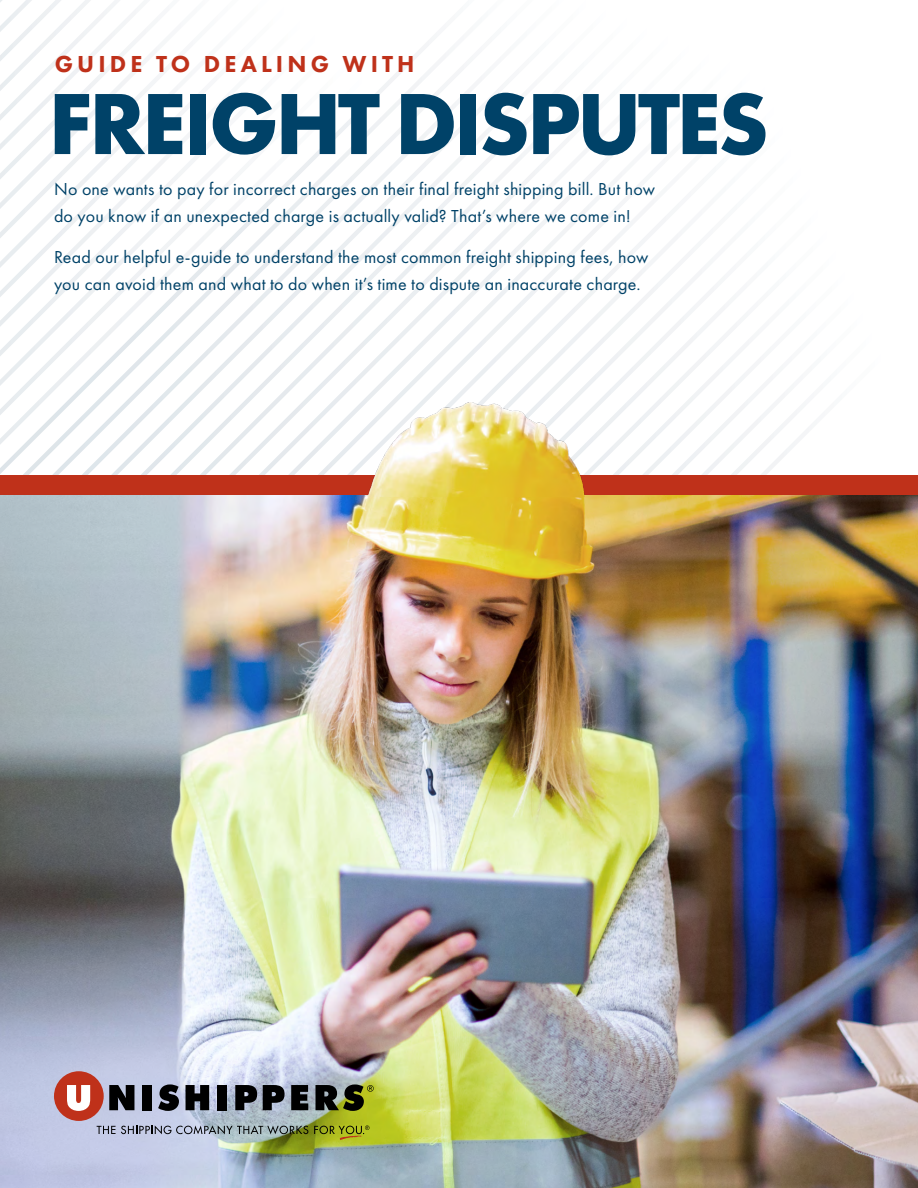
<style>
.page{position:relative;width:918px;height:1188px;background:#fff}
.page>*{position:absolute;margin:0;border:0;box-sizing:border-box;transform-origin:0 0}
.t1{font:700 90px "Futura PT";letter-spacing:-.04em;color:#004268}
.t2{font:800 24px "Futura PT";letter-spacing:.17em;color:#bf311a}
.t3{font:18px/27px "Futura PT";letter-spacing:.01em;color:#004268}
</style>
<div class="page">
<svg style="left:0;top:0;width:809px;height:475px"></svg>
<img style="left:0;top:495px;width:918px;height:693px">
<div style="left:0;top:475px;width:918px;height:20px;background:#bf311a"></div>
<img style="left:362px;top:402px;width:228px;height:95px">
<div style="left:54px;top:1071px;width:50px;height:50px;background:#bf311a;border-radius:50%"></div>
<svg style="left:67px;top:1085px;width:23px;height:26px"></svg>
<svg style="left:109px;top:1085px;width:25px;height:25px"></svg>
<div style="left:143px;top:1085px;width:9px;height:25px;background:#000"></div>
<svg style="left:158px;top:1084px;width:21px;height:27px"></svg>
<svg style="left:186px;top:1085px;width:23px;height:25px"></svg>
<div style="left:218px;top:1085px;width:9px;height:25px;background:#000"></div>
<svg style="left:235px;top:1085px;width:22px;height:25px"></svg>
<svg style="left:263px;top:1085px;width:22px;height:25px"></svg>
<svg style="left:291px;top:1085px;width:17px;height:25px"></svg>
<svg style="left:316px;top:1084px;width:58px;height:27px;background:#50552a"></svg>
<svg style="left:97px;top:1125px;width:211px;height:9px;background:#869098"></svg>
<svg style="left:314px;top:1125px;width:56px;height:15px"></svg>
<h2 class="t2" style="left:55px;top:49px;width:361px">GUIDE TO DEALING WITH</h2>
<h1 class="t1" style="left:48px;top:66px;width:722px">FREIGHT DISPUTES</h1>
<p class="t3" style="left:54px;top:175px;width:603px">No one wants to pay for incorrect charges on their final freight shipping bill. But how do you know if an unexpected charge is actually valid? That’s where we come in!</p>
<p class="t3" style="left:54px;top:243px;width:596px">Read our helpful e-guide to understand the most common freight shipping fees, how you can avoid them and what to do when it’s time to dispute an inaccurate charge.</p>
</div>
